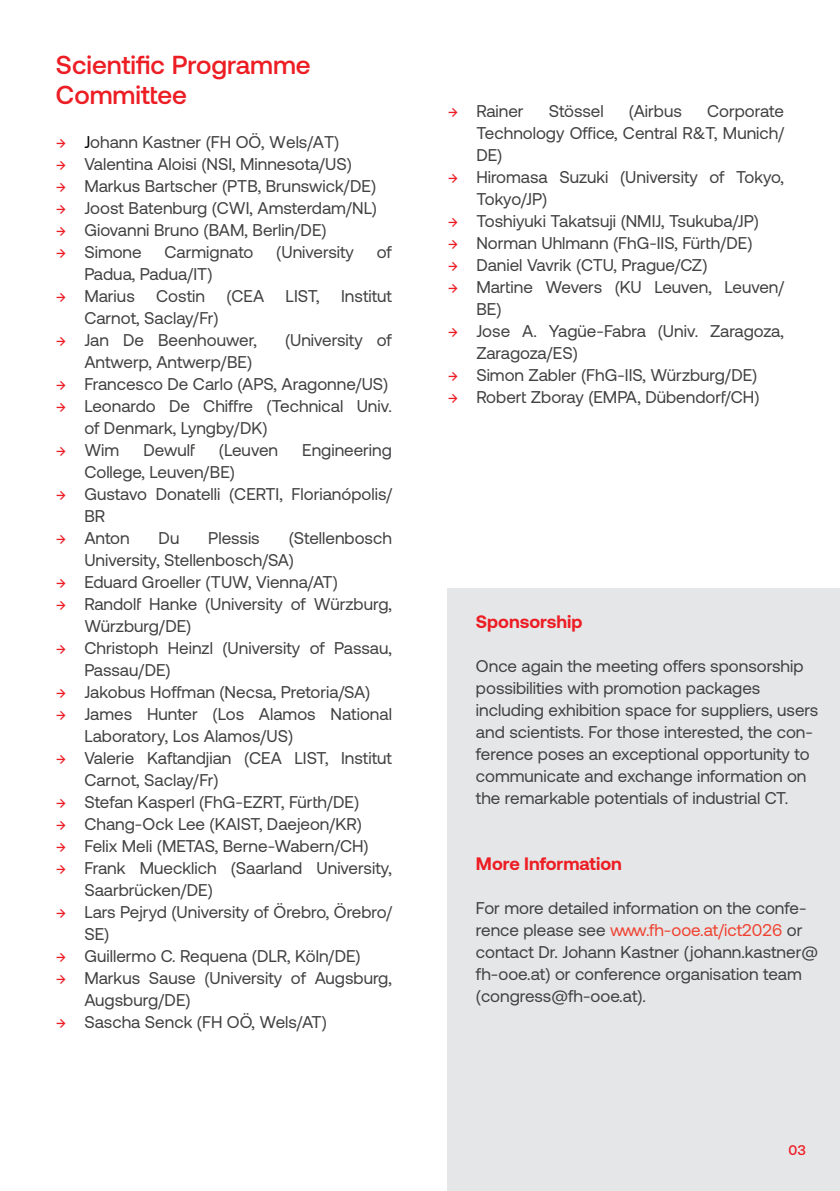
<style>
.page{position:relative;width:840px;height:1191px;background:#fff}
.page>*{position:absolute;margin:0;border:0;box-sizing:border-box;transform-origin:0 0}
.t1{font:500 26px/30px "Aeonik";color:#ed1d24}
.t2{font:700 18px "Aeonik";color:#ed1d24}
.t3{font:17px/22px "Aeonik";color:#414042}
.t4{font:500 14px "Aeonik";color:#ed1d24}
.s1{color:#ed1d24}
.s2{color:#000}
.s3{color:#ef4130}
</style>
<div class="page">
<div style="left:447px;top:588px;width:392px;height:603px;background:#e5e6e7"></div>
<h1 class="t1" style="left:56px;top:50px;width:256px">Scientific Programme<br>Committee</h1>
<p class="t3" style="left:56px;top:131px;width:285px"><span class="s1">→</span> <span class="s2">J</span>ohann Kastner (FH OÖ, Wels/AT)</p>
<p class="t3" style="left:56px;top:153px;width:297px"><span class="s1">→</span> Valentina Aloisi (NSI, Minnesota/US)</p>
<p class="t3" style="left:56px;top:175px;width:321px"><span class="s1">→</span> Markus Bartscher (PTB, Brunswick/DE)</p>
<p class="t3" style="left:56px;top:197px;width:322px"><span class="s1">→</span> Joost Batenburg (CWI, Amsterdam/NL)</p>
<p class="t3" style="left:56px;top:219px;width:272px"><span class="s1">→</span> Giovanni Bruno (BAM, Berlin/DE)</p>
<p class="t3" style="left:56px;top:241px;width:87px"><span class="s1">→</span> Simone</p>
<p class="t3" style="left:164px;top:241px;width:90px">Carmignato</p>
<p class="t3" style="left:276px;top:241px;width:79px">(University</p>
<p class="t3" style="left:376px;top:241px;width:16px">of</p>
<p class="t3" style="left:84px;top:263px;width:130px">Padua, Padua/IT)</p>
<p class="t3" style="left:56px;top:285px;width:80px"><span class="s1">→</span> Marius</p>
<p class="t3" style="left:156px;top:285px;width:50px">Costin</p>
<p class="t3" style="left:226px;top:285px;width:39px">(CEA</p>
<p class="t3" style="left:285px;top:285px;width:36px">LIST,</p>
<p class="t3" style="left:341px;top:285px;width:52px">Institut</p>
<p class="t3" style="left:84px;top:307px;width:136px">Carnot, Saclay/Fr)</p>
<p class="t3" style="left:56px;top:329px;width:202px"><span class="s1">→</span> Jan De Beenhouwer,</p>
<p class="t3" style="left:285px;top:329px;width:108px">(University of</p>
<p class="t3" style="left:84px;top:351px;width:169px">Antwerp, Antwerp/BE)</p>
<p class="t3" style="left:56px;top:373px;width:334px"><span class="s1">→</span> Francesco De Carlo (APS, Aragonne/US)</p>
<p class="t3" style="left:84px;top:395px;width:309px;text-indent:-28px"><span class="s1">→</span> Leonardo De Chiffre (Technical Univ. of Denmark, Lyngby/DK)</p>
<p class="t3" style="left:56px;top:439px;width:65px"><span class="s1">→</span> Wim</p>
<p class="t3" style="left:143px;top:439px;width:53px">Dewulf</p>
<p class="t3" style="left:219px;top:439px;width:61px">(Leuven</p>
<p class="t3" style="left:302px;top:439px;width:91px">Engineering</p>
<p class="t3" style="left:84px;top:461px;width:152px">College, Leuven/BE)</p>
<p class="t3" style="left:84px;top:483px;width:309px;text-indent:-28px"><span class="s1">→</span> Gustavo Donatelli (CERTI, Florianópolis/<br>BR</p>
<p class="t3" style="left:56px;top:527px;width:75px"><span class="s1">→</span> Anton</p>
<p class="t3" style="left:158px;top:527px;width:22px">Du</p>
<p class="t3" style="left:208px;top:527px;width:53px">Plessis</p>
<p class="t3" style="left:84px;top:527px;width:309px;text-indent:204px">(Stellenbosch<br>University, Stellenbosch/SA)</p>
<p class="t3" style="left:56px;top:571px;width:283px"><span class="s1">→</span> Eduard Groeller (TUW, Vienna/AT)</p>
<p class="t3" style="left:84px;top:593px;width:309px;text-indent:-28px"><span class="s1">→</span> Randolf Hanke (University of Würzburg,<br>Würzburg/DE)</p>
<p class="t3" style="left:84px;top:637px;width:309px;text-indent:-28px"><span class="s1">→</span> Christoph Heinzl (University of Passau,<br>Passau/DE)</p>
<p class="t3" style="left:56px;top:681px;width:315px"><span class="s1">→</span> Jakobus Hoffman (Necsa, Pretoria/SA)</p>
<p class="t3" style="left:84px;top:703px;width:309px;text-indent:-28px"><span class="s1">→</span> James Hunter (Los Alamos National<br>Laboratory, Los Alamos/US)</p>
<p class="t3" style="left:84px;top:747px;width:308px;text-indent:-28px"><span class="s1">→</span> Valerie Kaftandjian (CEA LIST, Institut<br>Carnot, Saclay/Fr)</p>
<p class="t3" style="left:56px;top:791px;width:304px"><span class="s1">→</span> Stefan Kasperl (FhG-EZRT, Fürth/DE)</p>
<p class="t3" style="left:56px;top:813px;width:307px"><span class="s1">→</span> Chang-Ock Lee (KAIST, Daejeon/KR)</p>
<p class="t3" style="left:56px;top:835px;width:314px"><span class="s1">→</span> Felix Meli (METAS, Berne-Wabern/CH)</p>
<p class="t3" style="left:84px;top:857px;width:309px;text-indent:-28px"><span class="s1">→</span> Frank Muecklich (Saarland University,<br>Saarbrücken/DE)</p>
<p class="t3" style="left:84px;top:901px;width:309px;text-indent:-28px"><span class="s1">→</span> Lars Pejryd (University of Örebro, Örebro/<br>SE)</p>
<p class="t3" style="left:56px;top:945px;width:306px"><span class="s1">→</span> Guillermo C. Requena (DLR, Köln/DE)</p>
<p class="t3" style="left:84px;top:967px;width:309px;text-indent:-28px"><span class="s1">→</span> Markus Sause (University of Augsburg,<br>Augsburg/DE)</p>
<p class="t3" style="left:56px;top:1011px;width:272px"><span class="s1">→</span> Sascha Senck (FH OÖ, Wels/AT)</p>
<p class="t3" style="left:447px;top:100px;width:77px"><span class="s1">→</span> Rainer</p>
<p class="t3" style="left:548px;top:100px;width:56px">Stössel</p>
<p class="t3" style="left:628px;top:100px;width:54px">(Airbus</p>
<p class="t3" style="left:476px;top:100px;width:309px;text-align:justify;text-indent:230px">Corporate Technology Office, Central R&amp;T, Munich/ DE)</p>
<p class="t3" style="left:476px;top:166px;width:309px;text-indent:-28px"><span class="s1">→</span> Hiromasa Suzuki (University of Tokyo,<br>Tokyo/JP)</p>
<p class="t3" style="left:447px;top:210px;width:312px"><span class="s1">→</span> Toshiyuki Takatsuji (NMIJ, Tsukuba/JP)</p>
<p class="t3" style="left:447px;top:232px;width:306px"><span class="s1">→</span> Norman Uhlmann (FhG-IIS, Fürth/DE)</p>
<p class="t3" style="left:447px;top:254px;width:261px"><span class="s1">→</span> Daniel Vavrik (CTU, Prague/CZ)</p>
<p class="t3" style="left:476px;top:276px;width:309px;text-indent:-28px"><span class="s1">→</span> Martine Wevers (KU Leuven, Leuven/<br>BE)</p>
<p class="t3" style="left:476px;top:320px;width:309px;text-indent:-28px"><span class="s1">→</span> Jose A. Yagüe-Fabra (Univ. Zaragoza,<br>Zaragoza/ES)</p>
<p class="t3" style="left:447px;top:364px;width:311px"><span class="s1">→</span> Simon Zabler (FhG-IIS, Würzburg/DE)</p>
<p class="t3" style="left:447px;top:386px;width:313px"><span class="s1">→</span> Robert Zboray (EMPA, Dübendorf/CH)</p>
<p class="t2" style="left:475px;top:611px;width:108px">Sponsorship</p>
<p class="t3" style="left:475px;top:655px;width:344px">Once again the meeting offers sponsorship possibilities with promotion packages including exhibition space for suppliers, users and scientists. For those interested, the con&shy;ference poses an exceptional opportunity to communicate and exchange information on the remarkable potentials of industrial CT.</p>
<p class="t2" style="left:475px;top:853px;width:147px">More Information</p>
<p class="t3" style="left:475px;top:897px;width:343px">For more detailed information on the confe&shy;rence please see <span class="s3">www.fh-ooe.at/ict2026</span> or contact Dr. Johann Kastner (johann.kastner@ fh-ooe.at) or conference organisation team (congress@fh-ooe.at).</p>
<p class="t4" style="left:787px;top:1142px;width:19px">03</p>
</div>
